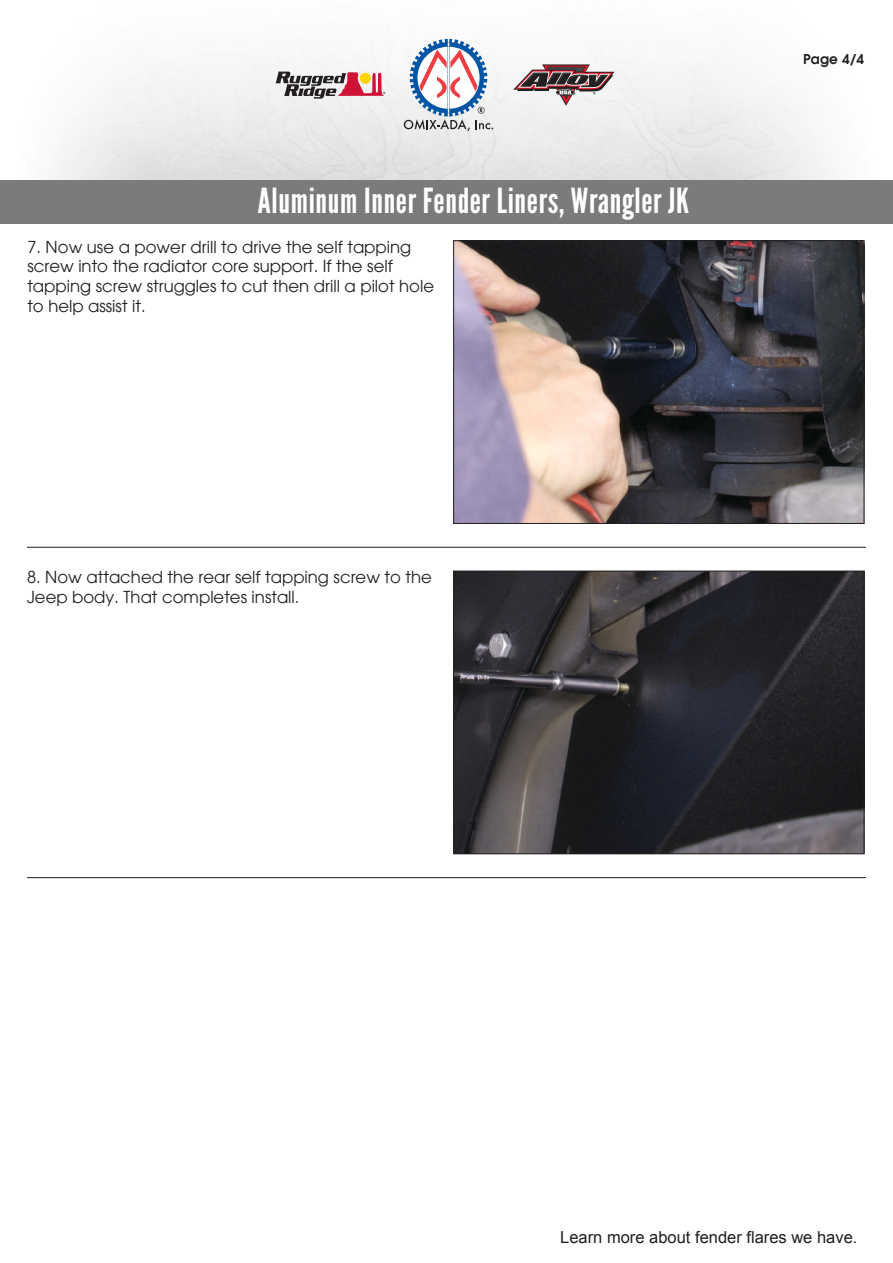
<style>
.page{position:relative;width:893px;height:1263px;background:#fff}
.page>*{position:absolute;margin:0;border:0;box-sizing:border-box;transform-origin:0 0}
.t1{font:34.5px "League Gothic";letter-spacing:.02em;color:#fff}
.t2{font:16.5px/19.8px "Avant Garde LT";color:#231f20}
.t3{font:16.5px "Arial";color:#221e1f}
.t4{font:600 13.5px "Avant Garde LT";color:#231f20}
</style>
<div class="page">
<svg style="left:404px;top:39px;width:89px;height:92px"></svg>
<svg style="left:513px;top:64px;width:102px;height:42px"></svg>
<svg style="left:275px;top:72px;width:110px;height:27px"></svg>
<div style="left:0;top:180px;width:893px;height:44px;background:#7b7b7c"></div>
<hr style="left:27px;top:547px;width:839px;height:1px;background:#231f20">
<hr style="left:27px;top:877px;width:839px;height:1px;background:#231f20">
<img style="left:455px;top:573px;width:407px;height:279px">
<div style="left:453px;top:571px;width:411px;height:283px;border:1px solid #231f20"></div>
<img style="left:455px;top:242px;width:407px;height:280px">
<div style="left:453px;top:240px;width:411px;height:284px;border:1px solid #231f20"></div>
<h1 class="t1" style="left:258px;top:180px;width:433px">Aluminum Inner Fender Liners, Wrangler JK</h1>
<p class="t2" style="left:27px;top:237px;width:408px">7. Now use a power drill to drive the self tapping screw into the radiator core support. If the self tapping screw struggles to cut then drill a pilot hole to help assist it.</p>
<p class="t2" style="left:27px;top:567px;width:406px">8. Now attached the rear self tapping screw to the<br>Jeep body. That completes install.</p>
<p class="t4" style="left:803px;top:50px;width:63px">Page 4/4</p>
<p class="t3" style="left:560px;top:1226px;width:299px">Learn more about fender flares we have.</p>
</div>
